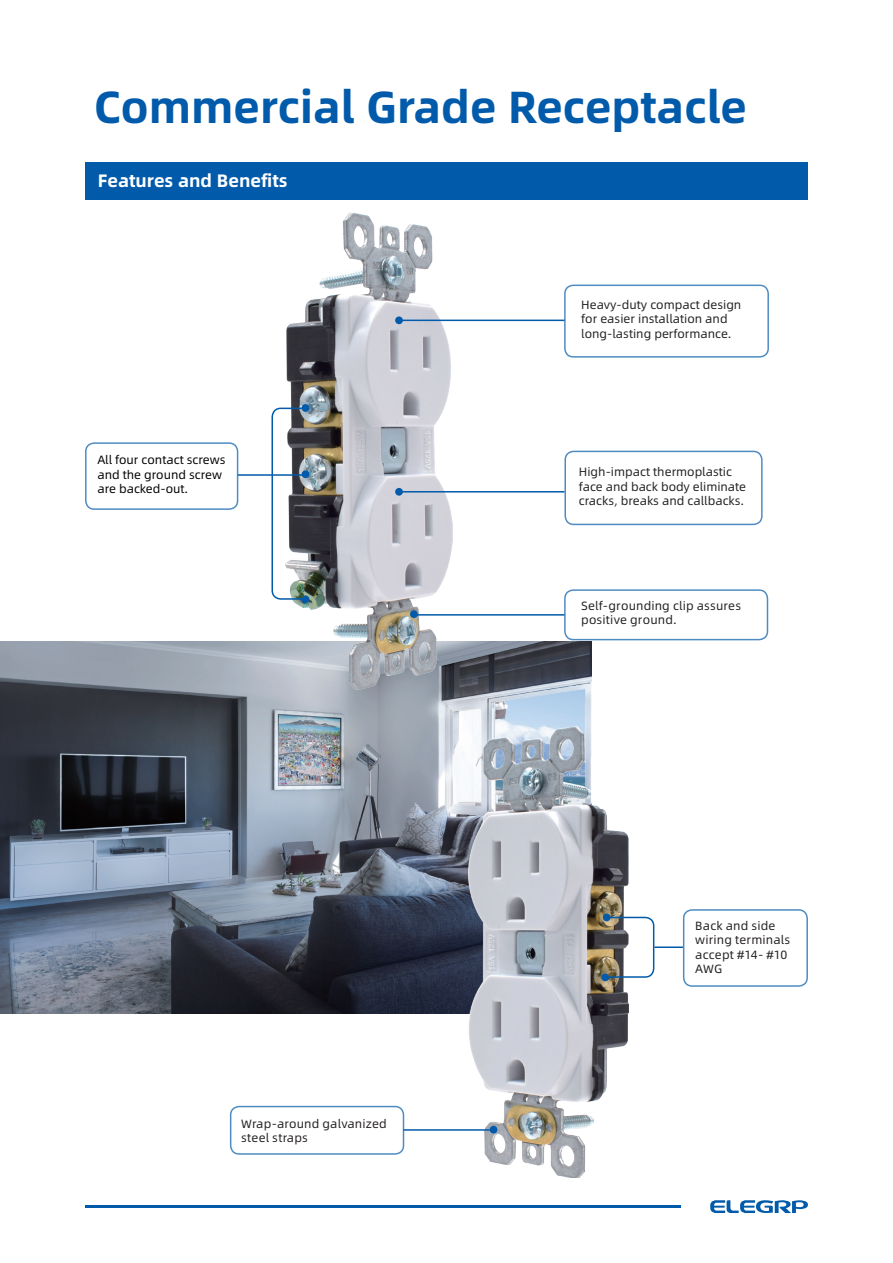
<style>
.page{position:relative;width:893px;height:1263px;background:#fff}
.page>*{position:absolute;margin:0;border:0;box-sizing:border-box;transform-origin:0 0}
.t1{font:700 45px "Alibaba Sans";color:#015aaa}
.t2{font:700 18px "Alibaba Sans";color:#fff}
.t3{font:12px/14.4px "Alibaba Sans";color:#231f20}
.t4{font:12px/14.4px "Alibaba Sans";color:#000}
</style>
<div class="page">
<svg style="left:710px;top:1200px;width:98px;height:13px"></svg>
<hr style="left:85px;top:1205px;width:596px;height:3px;background:#015aaa">
<img style="left:0;top:642px;width:591px;height:372px">
<div style="left:85px;top:162px;width:723px;height:37px;background:#015aaa"></div>
<img style="left:285px;top:213px;width:167px;height:476px">
<img style="left:468px;top:726px;width:160px;height:451px">
<div style="left:302px;top:470px;width:7px;height:8px;background:#015aaa;border-radius:50%"></div>
<div style="left:564px;top:451px;width:199px;height:74px;border:2px solid #015aaa;border-radius:9px"></div>
<div style="left:564px;top:285px;width:205px;height:73px;border:2px solid #015aaa;border-radius:9px"></div>
<div style="left:85px;top:442px;width:153px;height:68px;border:2px solid #015aaa;border-radius:9px"></div>
<hr style="left:399px;top:320px;width:165px;height:1px;background:#015aaa">
<hr style="left:399px;top:491px;width:165px;height:1px;background:#015aaa">
<hr style="left:238px;top:474px;width:67px;height:2px;background:#015aaa">
<div style="left:490px;top:1126px;width:7px;height:7px;background:#015aaa;border-radius:50%"></div>
<div style="left:395px;top:316px;width:8px;height:8px;background:#015aaa;border-radius:50%"></div>
<div style="left:395px;top:488px;width:8px;height:8px;background:#015aaa;border-radius:50%"></div>
<div style="left:683px;top:909px;width:125px;height:78px;border:2px solid #015aaa;border-radius:9px"></div>
<div style="left:601px;top:973px;width:8px;height:8px;background:#015aaa;border-radius:50%"></div>
<div style="left:302px;top:404px;width:7px;height:8px;background:#015aaa;border-radius:50%"></div>
<div style="left:603px;top:913px;width:7px;height:8px;background:#015aaa;border-radius:50%"></div>
<div style="left:302px;top:595px;width:7px;height:8px;background:#015aaa;border-radius:50%"></div>
<svg style="left:606px;top:916px;width:49px;height:62px"></svg>
<svg style="left:271px;top:407px;width:34px;height:193px"></svg>
<hr style="left:654px;top:946px;width:29px;height:2px;background:#015aaa">
<div style="left:564px;top:589px;width:204px;height:51px;border:2px solid #015aaa;border-radius:9px"></div>
<div style="left:230px;top:1106px;width:174px;height:49px;border:2px solid #015aaa;border-radius:9px"></div>
<div style="left:410px;top:610px;width:8px;height:8px;background:#015aaa;border-radius:50%"></div>
<hr style="left:411px;top:614px;width:153px;height:2px;background:#015aaa">
<hr style="left:403px;top:1129px;width:91px;height:2px;background:#015aaa">
<h1 class="t1" style="left:94px;top:72px;width:655px">Commercial Grade Receptacle</h1>
<h2 class="t2" style="left:98px;top:166px;width:191px">Features and Benefits</h2>
<p class="t3" style="left:581px;top:297px;width:162px">Heavy-duty compact design for easier installation and long-lasting performance.</p>
<p class="t4" style="left:97px;top:452px;width:130px">All four contact screws and the ground screw are backed-out.</p>
<p class="t3" style="left:579px;top:464px;width:169px">High-impact thermoplastic face and back body eliminate cracks, breaks and callbacks.</p>
<p class="t3" style="left:581px;top:598px;width:161px">Self-grounding clip assures positive ground.</p>
<p class="t3" style="left:241px;top:1116px;width:147px">Wrap-around galvanized steel straps</p>
<p class="t3" style="left:695px;top:918px;width:97px">Back and side wiring terminals accept #14- #10<br>AWG</p>
</div>
